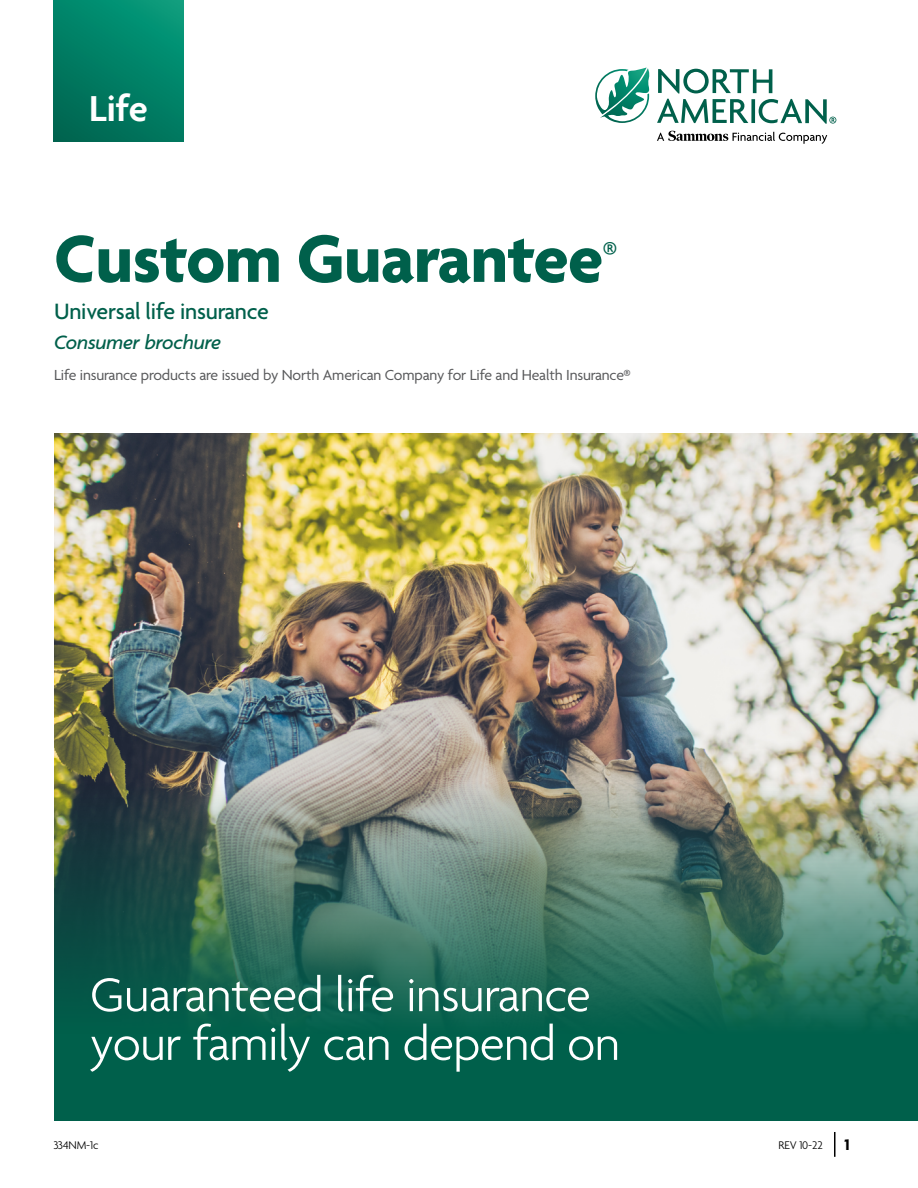
<style>
.page{position:relative;width:918px;height:1188px;background:#fff}
.page>*{position:absolute;margin:0;border:0;box-sizing:border-box;transform-origin:0 0}
.t1{font:700 72px "Agenda";letter-spacing:-.01em;color:#00604b}
.t2{font:300 51px/48.8px "Agenda";letter-spacing:-.01em;color:#fff}
.t3{font:600 39px "Agenda";color:#fff}
.t4{font:32.4px "Agenda";color:#00604b}
.t5{font:500 24px "Agenda";letter-spacing:-.01em;color:#00604b}
.t6{font:italic 500 21px "Agenda";letter-spacing:-.01em;color:#00604b}
.t7{font:700 16.5px "Agenda";color:#000}
.t8{font:15.75px "Agenda";letter-spacing:-.01em;color:#58595b}
.t9{font:300 12px "Agenda";letter-spacing:-.01em;color:#000}
</style>
<div class="page">
<div style="left:53px;top:0;width:131px;height:141px;background:linear-gradient(to bottom,#029375,#006d56)"></div>
<img style="left:54px;top:434px;width:864px;height:349px">
<img style="left:54px;top:783px;width:864px;height:337px">
<svg style="left:595px;top:68px;width:55px;height:55px"></svg>
<svg style="left:657px;top:131px;width:170px;height:13px"></svg>
<svg style="left:657px;top:69px;width:179px;height:55px"></svg>
<svg style="left:834px;top:1132px;width:1px;height:25px"></svg>
<h3 class="t3" style="left:89px;top:88px;width:60px">Life</h3>
<h1 class="t1" style="left:54px;top:220px;width:551px">Custom Guarantee</h1>
<h3 class="t4" style="left:603px;top:236px;width:17px">®</h3>
<h3 class="t5" style="left:54px;top:298px;width:216px">Universal life insurance</h3>
<h3 class="t6" style="left:54px;top:329px;width:169px">Consumer brochure</h3>
<p class="t8" style="left:54px;top:367px;width:578px">Life insurance products are issued by North American Company for Life and Health Insurance®</p>
<h2 class="t2" style="left:90px;top:974px;width:532px">Guaranteed life insurance your family can depend on</h2>
<p class="t9" style="left:53px;top:1138px;width:47px">334NM-1c</p>
<p class="t9" style="left:779px;top:1138px;width:46px">REV 10-22</p>
<p class="t7" style="left:844px;top:1136px;width:7px">1</p>
</div>
